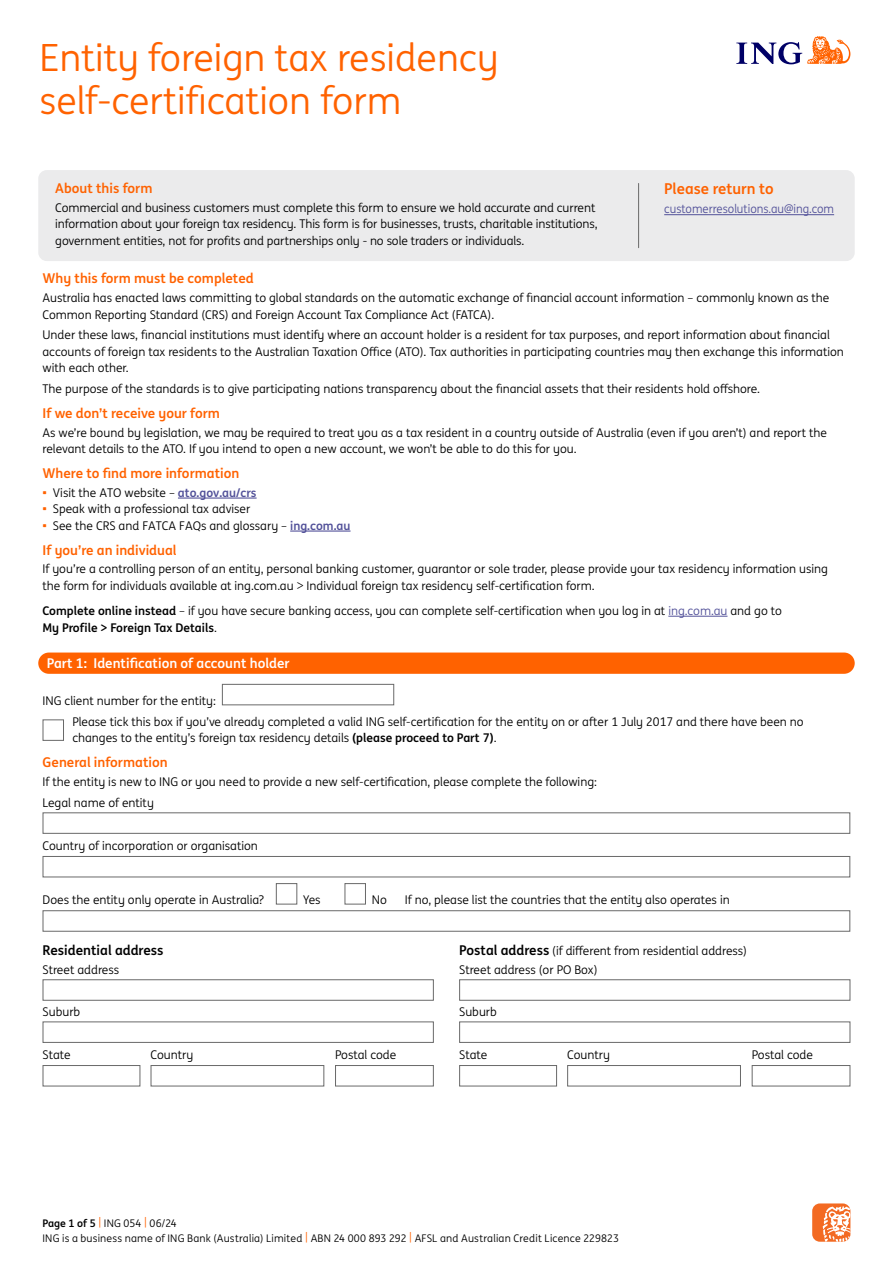
<style>
.page{position:relative;width:893px;height:1263px;background:#fff}
.page>*{position:absolute;margin:0;border:0;box-sizing:border-box;transform-origin:0 0}
.t1{font:37.5px/43.5px "ING Me";color:#ff6200}
.t2{font:700 15px "ING Me";color:#ff6200}
.t3{font:700 13.5px "ING Me";color:#ff6200}
.t4{font:700 13.5px "ING Me";color:#fff}
.t5{font:700 13.5px "ING Me";color:#000}
.t6{font:12px/16.5px "ING Me";color:#000}
.t7{font:12px "ING Me";color:#525199;scale:.95 1}
.t8{font:10.5px/15px "ING Me";letter-spacing:.015em;color:#000}
.s1{font-weight:700;color:#ff6200}
.s2{font-weight:700;color:#525199}
.s3{font-weight:700}
.s4{color:#525199}
.s5{font-weight:700;font-size:13.5px}
.s6{color:#ff6200}
</style>
<div class="page">
<div style="left:812px;top:1203px;width:38px;height:39px;background:#f36a22;border-radius:8px"></div>
<svg style="left:823px;top:1206px;width:27px;height:36px"></svg>
<div style="left:38px;top:652px;width:817px;height:22px;background:#ff6200;border-radius:11px"></div>
<div style="left:222px;top:684px;width:172px;height:21px;border:1px solid #696969"></div>
<div style="left:43px;top:812px;width:807px;height:22px;border:1px solid #696969"></div>
<div style="left:43px;top:856px;width:807px;height:21px;border:1px solid #696969"></div>
<div style="left:276px;top:883px;width:21px;height:21px;background:#fff;border:1px solid #696969"></div>
<div style="left:345px;top:883px;width:21px;height:21px;background:#fff;border:1px solid #696969"></div>
<div style="left:43px;top:910px;width:807px;height:22px;border:1px solid #696969"></div>
<div style="left:43px;top:979px;width:391px;height:22px;border:1px solid #696969"></div>
<div style="left:43px;top:1021px;width:391px;height:22px;border:1px solid #696969"></div>
<div style="left:43px;top:1065px;width:97px;height:21px;border:1px solid #696969"></div>
<div style="left:151px;top:1065px;width:173px;height:21px;border:1px solid #696969"></div>
<div style="left:335px;top:1065px;width:99px;height:21px;border:1px solid #696969"></div>
<div style="left:459px;top:979px;width:391px;height:22px;border:1px solid #696969"></div>
<div style="left:459px;top:1021px;width:391px;height:22px;border:1px solid #696969"></div>
<div style="left:459px;top:1065px;width:98px;height:21px;border:1px solid #696969"></div>
<div style="left:567px;top:1065px;width:174px;height:21px;border:1px solid #696969"></div>
<div style="left:752px;top:1065px;width:98px;height:21px;border:1px solid #696969"></div>
<div style="left:43px;top:719px;width:21px;height:22px;border:1px solid #696969"></div>
<div style="left:38px;top:170px;width:817px;height:91px;background:#ebebec;border-radius:9px"></div>
<hr style="left:664px;top:214px;width:170px;height:1px;background:#525199">
<hr style="left:638px;top:183px;width:1px;height:65px;background:#696969">
<hr style="left:178px;top:497px;width:79px;height:2px;background:#525199">
<hr style="left:290px;top:530px;width:61px;height:2px;background:#525199">
<hr style="left:668px;top:616px;width:59px;height:1px;background:#525199">
<svg style="left:736px;top:36px;width:114px;height:28px"></svg>
<h1 class="t1" style="left:40px;top:34px;width:460px">Entity foreign tax residency self-certification form</h1>
<p class="t3" style="left:55px;top:177px;width:99px">About this form</p>
<p class="t6" style="left:55px;top:199px;width:544px">Commercial and business customers must complete this form to ensure we hold accurate and current information about your foreign tax residency. This form is for businesses, trusts, charitable institutions, government entities, not for profits and partnerships only - no sole traders or individuals.</p>
<p class="t2" style="left:664px;top:177px;width:111px">Please return to</p>
<p class="t7" style="left:664px;top:201px;width:180px">customerresolutions.au@ing.com</p>
<p class="t3" style="left:43px;top:268px;width:213px">Why this form must be completed</p>
<p class="t6" style="left:43px;top:289px;width:788px">Australia has enacted laws committing to global standards on the automatic exchange of financial account information – commonly known as the<br>Common Reporting Standard (CRS) and Foreign Account Tax Compliance Act (FATCA).</p>
<p class="t6" style="left:43px;top:326px;width:803px">Under these laws, financial institutions must identify where an account holder is a resident for tax purposes, and report information about financial accounts of foreign tax residents to the Australian Taxation Office (ATO). Tax authorities in participating countries may then exchange this information with each other.</p>
<p class="t6" style="left:43px;top:380px;width:719px">The purpose of the standards is to give participating nations transparency about the financial assets that their residents hold offshore.</p>
<p class="t3" style="left:43px;top:402px;width:179px">If we don’t receive your form</p>
<p class="t6" style="left:43px;top:424px;width:786px">As we’re bound by legislation, we may be required to treat you as a tax resident in a country outside of Australia (even if you aren’t) and report the relevant details to the ATO. If you intend to open a new account, we won’t be able to do this for you.</p>
<p class="t3" style="left:43px;top:462px;width:198px">Where to find more information</p>
<p class="t6" style="left:43px;top:484px;width:216px"><span class="s1">•</span> Visit the ATO website – <span class="s2">ato.gov.au/crs</span></p>
<p class="t6" style="left:43px;top:500px;width:209px"><span class="s1">•</span> Speak with a professional tax adviser</p>
<p class="t6" style="left:43px;top:517px;width:309px"><span class="s1">•</span> See the CRS and FATCA FAQs and glossary – <span class="s2">ing.com.au</span></p>
<p class="t3" style="left:43px;top:539px;width:136px">If you’re an individual</p>
<p class="t6" style="left:43px;top:560px;width:787px">If you’re a controlling person of an entity, personal banking customer, guarantor or sole trader, please provide your tax residency information using the form for individuals available at ing.com.au &gt; Individual foreign tax residency self-certification form.</p>
<p class="t6" style="left:43px;top:602px;width:741px"><span class="s3">Complete online instead</span> – if you have secure banking access, you can complete self-certification when you log in at <span class="s4">ing.com.au</span> and go to<br><span class="s3">My Profile &gt; Foreign Tax Details</span>.</p>
<p class="t4" style="left:47px;top:652px;width:244px">Part 1: Identification of account holder</p>
<p class="t6" style="left:72px;top:690px;width:733px;line-height:20.7px;text-indent:-30px">ING client number for the entity:<br>Please tick this box if you’ve already completed a valid ING self-certification for the entity on or after 1 July 2017 and there have been no</p>
<p class="t6" style="left:72px;top:729px;width:426px">changes to the entity’s foreign tax residency details <span class="s3">(please proceed to Part 7)</span>.</p>
<p class="t3" style="left:43px;top:751px;width:127px">General information</p>
<p class="t6" style="left:43px;top:771px;width:556px;line-height:20.7px">If the entity is new to ING or you need to provide a new self-certification, please complete the following:<br>Legal name of entity</p>
<p class="t6" style="left:43px;top:837px;width:217px">Country of incorporation or organisation</p>
<p class="t6" style="left:43px;top:891px;width:223px">Does the entity only operate in Australia?</p>
<p class="t6" style="left:303px;top:891px;width:19px">Yes</p>
<p class="t6" style="left:372px;top:891px;width:17px">No</p>
<p class="t6" style="left:405px;top:891px;width:326px">If no, please list the countries that the entity also operates in</p>
<p class="t5" style="left:43px;top:939px;width:122px">Residential address</p>
<p class="t6" style="left:43px;top:960px;width:78px">Street address</p>
<p class="t6" style="left:43px;top:1002px;width:39px">Suburb</p>
<p class="t6" style="left:43px;top:1046px;width:30px">State</p>
<p class="t6" style="left:151px;top:1046px;width:44px">Country</p>
<p class="t6" style="left:335px;top:1046px;width:63px">Postal code</p>
<p class="t6" style="left:459px;top:941px;width:289px;line-height:18.6px"><span class="s5">Postal address</span> (if different from residential address)<br>Street address (or PO Box)</p>
<p class="t6" style="left:459px;top:1002px;width:39px">Suburb</p>
<p class="t6" style="left:459px;top:1046px;width:30px">State</p>
<p class="t6" style="left:567px;top:1046px;width:44px">Country</p>
<p class="t6" style="left:752px;top:1046px;width:63px">Postal code</p>
<p class="t8" style="left:43px;top:1215px;width:578px"><span class="s3">Page 1 of 5</span> <span class="s6">|</span> ING 054 <span class="s6">|</span> 06/24<br>ING is a business name of ING Bank (Australia) Limited <span class="s6">|</span> ABN 24 000 893 292 <span class="s6">|</span> AFSL and Australian Credit Licence 229823</p>
</div>
